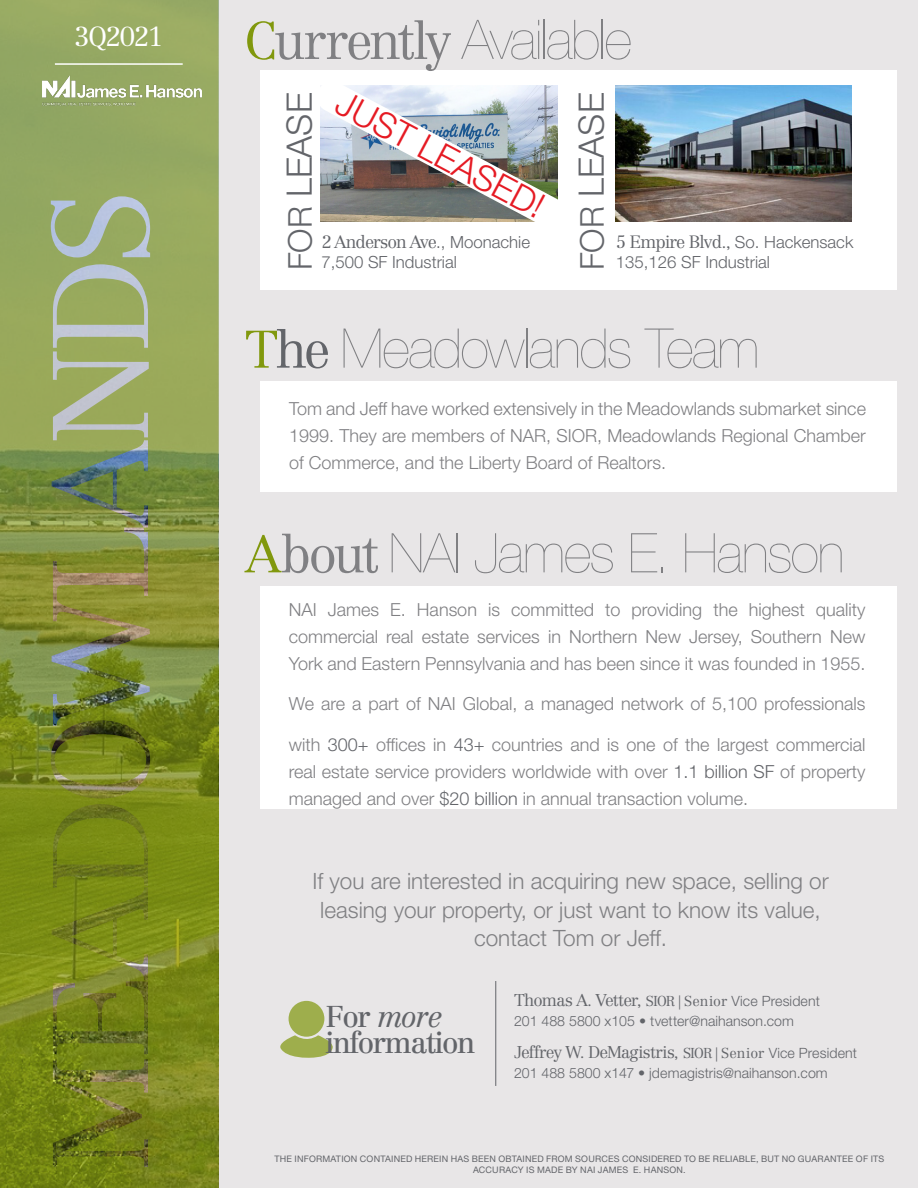
<style>
.page{position:relative;width:918px;height:1188px;background:#e8e6e7}
.page>*{position:absolute;margin:0;border:0;box-sizing:border-box;transform-origin:0 0}
.headers{font:200 54.75px "Helvetica Neue LT Std";letter-spacing:-.03em;color:#808083}
.t1{font:300 35.1px "Helvetica Neue LT Std";color:#63656a}
.t2{font:300 35.1px "Helvetica Neue LT Std";color:#e51a23}
.t3{font:29.55px "Centennial LT Std";letter-spacing:-.05em;color:#63656a}
.t4{font:italic 300 29.55px "Centennial LT Std";color:#63656a}
.t5{font:300 27px "Centennial LT Std";letter-spacing:-.07em;color:#fff}
.t6{font:300 22.5px/28.5px "Helvetica Neue LT Std";color:#808083;text-align:center}
.t7{font:300 18px/27px "Helvetica Neue LT Std";color:#808083;text-align:justify}
.t8{font:300 17.55px "Centennial LT Std";letter-spacing:-.05em;color:#63656a}
.t9{font:300 16.8px "Centennial LT Std";letter-spacing:-.045em;color:#63656a}
.t10{font:300 16.8px "Helvetica Neue LT Std";color:#63656a}
.t11{font:300 14.1px "Helvetica Neue LT Std";color:#63656a}
.Property_Headings{font:9px/10.8px "Helvetica Neue LT Std";letter-spacing:.02em;color:#63656a;text-align:center}
.s1{font-family:"Centennial LT Std";font-weight:300;font-size:51.9px;color:#81980d}
.s2{font-family:"Centennial LT Std";font-weight:300;font-size:51.9px}
.s3{font-size:32.85px}
.s4{font-family:"Helvetica Neue LT Std";font-size:16.8px}
.s5{font-family:"Centennial LT Std";font-weight:300;font-size:51.9px;color:#63656a}
.s6{color:#63656a}
.s7{font-weight:400;font-style:normal}
.s8{font-size:14.1px}
.s9{font-family:"Helvetica Neue LT Std";font-size:14.1px}
</style>
<div class="page">
<svg style="left:0;top:0;width:219px;height:1188px;background:#85953f"></svg>
<div style="left:260px;top:382px;width:636px;height:110px;background:#fff"></div>
<div style="left:260px;top:586px;width:636px;height:223px;background:#fff"></div>
<div style="left:260px;top:71px;width:636px;height:219px;background:#fff"></div>
<svg style="left:280px;top:1035px;width:53px;height:23px"></svg>
<div style="left:289px;top:1001px;width:35px;height:36px;background:#9eae4c;border-radius:50%"></div>
<hr style="left:495px;top:981px;width:1px;height:105px;background:#63656a">
<img style="left:615px;top:86px;width:236px;height:136px">
<hr style="left:55px;top:63px;width:128px;height:2px;background:#fff">
<img style="left:42px;top:76px;width:160px;height:30px">
<img style="left:320px;top:85px;width:238px;height:137px">
<p class="t5" style="left:74px;top:20px;width:91px">3Q2021</p>
<p class="headers" style="left:245px;top:8px;width:389px"><span class="s1">C</span><span class="s2">urrently</span> Available</p>
<p class="t1" style="left:278px;top:270px;width:179px;rotate:-90deg"><span class="s3">FOR</span> LEASE</p>
<p class="t2" style="left:349px;top:81px;width:232px;rotate:28deg">JUST LEASED!</p>
<p class="t8" style="left:321px;top:232px;width:210px">2 Anderson Ave<span class="s4">., Moonachie</span></p>
<p class="t10" style="left:321px;top:252px;width:137px">7,500 SF Industrial</p>
<p class="t1" style="left:570px;top:270px;width:179px;rotate:-90deg"><span class="s3">FOR</span> LEASE</p>
<p class="t8" style="left:616px;top:232px;width:239px">5 Empire Blvd., <span class="s4">So. Hackensack</span></p>
<p class="t10" style="left:616px;top:252px;width:156px">135,126 SF Industrial</p>
<p class="headers" style="left:245px;top:317px;width:516px"><span class="s1">T</span><span class="s5">he</span> Meadowlands Team</p>
<p class="t7" style="left:289px;top:395px;width:578px">Tom and Jeff have worked extensively in the Meadowlands submarket since 1999. They are members of NAR, SIOR, Meadowlands Regional Chamber of Commerce, and the Liberty Board of Realtors.</p>
<p class="headers" style="left:245px;top:521px;width:601px"><span class="s1">A</span><span class="s2">bout</span> NAI James E. Hanson</p>
<p class="t7" style="left:289px;top:596px;width:578px">NAI James E. Hanson is committed to providing the highest quality commercial real estate services in Northern New Jersey, Southern New York and Eastern Pennsylvania and has been since it was founded in 1955.</p>
<p class="t7" style="left:289px;top:690px;width:578px">We are a part of NAI Global, a managed network of 5,100 professionals</p>
<p class="t7" style="left:289px;top:731px;width:578px">with <span class="s6">300+</span> offices in <span class="s6">43+</span> countries and is one of the largest commercial real estate service providers worldwide with over <span class="s6">1.1 billion SF</span> of property managed and over <span class="s6">$20 billion</span> in annual transaction volume.</p>
<p class="t6" style="left:312px;top:867px;width:518px">If you are interested in acquiring new space, selling or leasing your property, or just want to know its value,</p>
<p class="t6" style="left:474px;top:924px;width:195px">contact Tom or Jeff.</p>
<p class="t4" style="left:325px;top:999px;width:118px"><span class="s7">For</span> more</p>
<p class="t3" style="left:325px;top:1025px;width:151px">information</p>
<p class="t9" style="left:514px;top:990px;width:307px">Thomas A. Vetter, <span class="s8">SIOR | Senior</span> <span class="s9">Vice President</span></p>
<p class="t11" style="left:514px;top:1012px;width:281px">201 488 5800 x105 • tvetter@naihanson.com</p>
<p class="t9" style="left:514px;top:1042px;width:345px">Jeffrey W. DeMagistris, <span class="s8">SIOR | Senior</span> <span class="s9">Vice President</span></p>
<p class="t11" style="left:514px;top:1064px;width:315px">201 488 5800 x147 • jdemagistris@naihanson.com</p>
<p class="Property_Headings" style="left:275px;top:1154px;width:611px">THE INFORMATION CONTAINED HEREIN HAS BEEN OBTAINED FROM SOURCES CONSIDERED TO BE RELIABLE, BUT NO GUARANTEE OF ITS<br>ACCURACY IS MADE BY NAI JAMES E. HANSON.</p>
</div>
